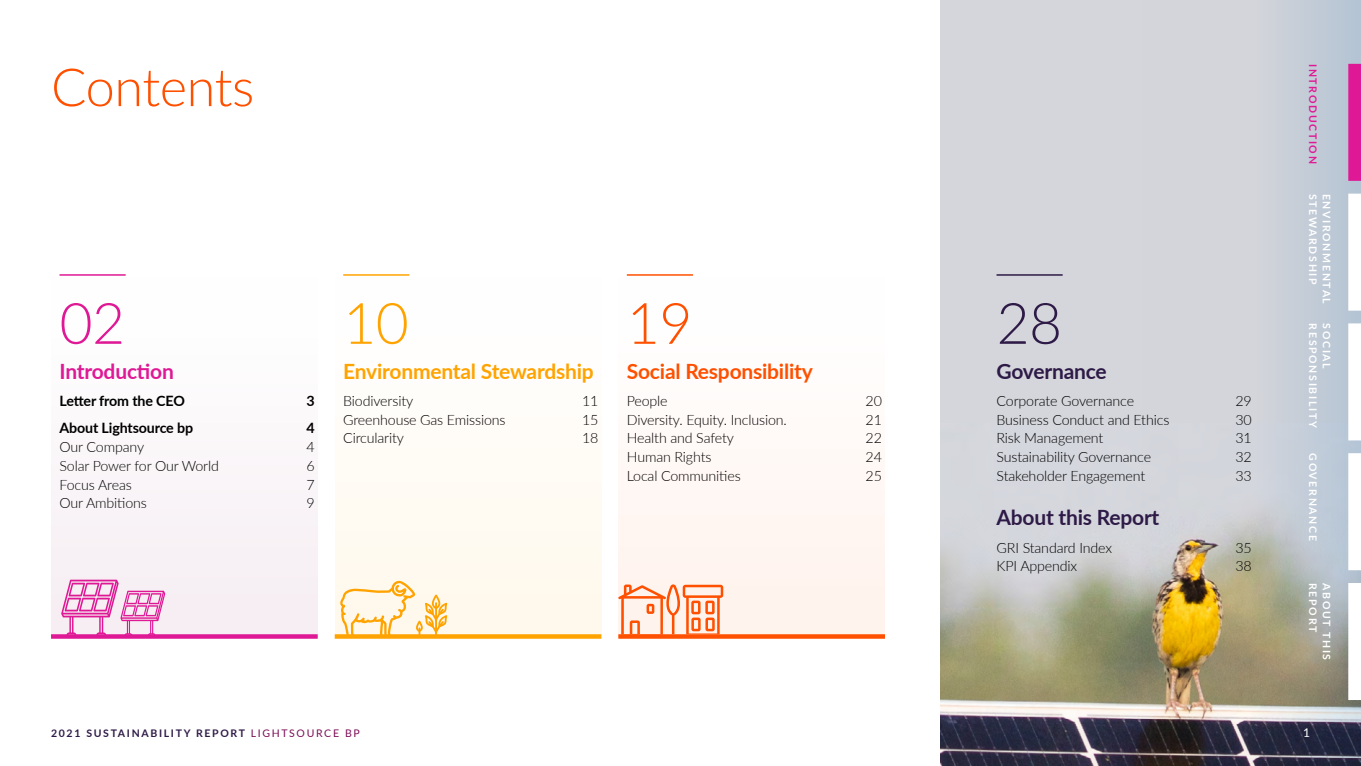
<style>
.page{position:relative;width:1361px;height:766px;background:#fff}
.page>*{position:absolute;margin:0;border:0;box-sizing:border-box;transform-origin:0 0}
.t1{font:300 57px "Lato";color:#df1995}
.t2{font:300 57px "Lato";color:#ffa300}
.t3{font:300 57px "Lato";color:#fe5000}
.t4{font:300 57px "Lato";color:#2e1a47}
.t5{font:300 52.5px "Lato";letter-spacing:-.01em;color:#fe5000}
.t6{font:700 21px "Lato";letter-spacing:-.01em;color:#2e1a47}
.t7{font:700 21px "Lato";letter-spacing:-.01em;color:#ffa300}
.t8{font:700 21px "Lato";letter-spacing:-.01em;color:#fe5000}
.t9{font:700 21px "Lato";letter-spacing:-.01em;color:#df1995}
.t10{font:300 14.25px "Lato";letter-spacing:-.01em;color:#000}
.t11{font:700 14.25px "Lato";letter-spacing:-.01em;color:#000}
.t12{font:12px "Lato";color:#fff}
.t13{font:700 10.5px "Lato";letter-spacing:.16em;color:#fff}
.t14{font:700 10.5px "Lato";letter-spacing:.16em;color:#2e1a47}
.t15{font:700 10.5px "Lato";letter-spacing:.16em;color:#df1995}
.s1{font-weight:400;color:#7b0b55}
</style>
<div class="page">
<div style="left:941px;top:0;width:420px;height:765px;background:#d5d6db"></div>
<img style="left:941px;top:550px;width:200px;height:215px">
<svg style="left:1141px;top:0;width:220px;height:765px"></svg>
<div style="left:51px;top:277px;width:267px;height:360px;background:#fbf7f9"></div>
<div style="left:618px;top:277px;width:267px;height:360px;background:#fff9f7"></div>
<div style="left:335px;top:277px;width:266px;height:360px;background:#fffcf7"></div>
<hr style="left:60px;top:274px;width:66px;height:1px;background:#df1995">
<hr style="left:627px;top:274px;width:66px;height:1px;background:#fe5000">
<hr style="left:343px;top:274px;width:66px;height:1px;background:#ffa300">
<hr style="left:996px;top:274px;width:66px;height:1px;background:#2e1a47">
<svg style="left:618px;top:584px;width:105px;height:50px"></svg>
<svg style="left:340px;top:580px;width:107px;height:54px"></svg>
<svg style="left:51px;top:634px;width:267px;height:4px"></svg>
<svg style="left:335px;top:634px;width:266px;height:4px"></svg>
<svg style="left:618px;top:634px;width:267px;height:4px"></svg>
<svg style="left:61px;top:579px;width:104px;height:57px"></svg>
<div style="left:1348px;top:64px;width:13px;height:117px;background:#df1995"></div>
<div style="left:1348px;top:193px;width:13px;height:117px;background:#fff"></div>
<div style="left:1348px;top:323px;width:13px;height:117px;background:#fff"></div>
<div style="left:1348px;top:453px;width:13px;height:117px;background:#fff"></div>
<div style="left:1348px;top:583px;width:13px;height:116px;background:#fff"></div>
<h2 class="t5" style="left:51px;top:51px;width:205px">Contents</h2>
<h1 class="t1" style="left:60px;top:283px;width:67px">02</h1>
<h1 class="t2" style="left:343px;top:283px;width:67px">10</h1>
<h1 class="t3" style="left:627px;top:283px;width:67px">19</h1>
<h3 class="t9" style="left:60px;top:355px;width:116px">Introduction</h3>
<p class="t11" style="left:60px;top:390px;width:127px">Letter from the CEO</p>
<p class="t11" style="left:306px;top:390px;width:10px">3</p>
<p class="t11" style="left:60px;top:417px;width:135px">About Lightsource bp</p>
<p class="t11" style="left:306px;top:417px;width:10px">4</p>
<p class="t10" style="left:60px;top:437px;width:86px">Our Company</p>
<p class="t10" style="left:306px;top:437px;width:10px">4</p>
<p class="t10" style="left:60px;top:455px;width:161px">Solar Power for Our World</p>
<p class="t10" style="left:306px;top:455px;width:10px">6</p>
<p class="t10" style="left:60px;top:474px;width:74px">Focus Areas</p>
<p class="t10" style="left:306px;top:474px;width:10px">7</p>
<p class="t10" style="left:60px;top:493px;width:89px">Our Ambitions</p>
<p class="t10" style="left:306px;top:493px;width:10px">9</p>
<h3 class="t7" style="left:343px;top:355px;width:252px">Environmental Stewardship</h3>
<p class="t10" style="left:343px;top:391px;width:71px">Biodiversity</p>
<p class="t10" style="left:582px;top:391px;width:18px">11</p>
<p class="t10" style="left:343px;top:409px;width:164px">Greenhouse Gas Emissions</p>
<p class="t10" style="left:582px;top:409px;width:18px">15</p>
<p class="t10" style="left:343px;top:428px;width:62px">Circularity</p>
<p class="t10" style="left:582px;top:428px;width:18px">18</p>
<h3 class="t8" style="left:627px;top:355px;width:188px">Social Responsibility</h3>
<p class="t10" style="left:627px;top:391px;width:42px">People</p>
<p class="t10" style="left:865px;top:391px;width:18px">20</p>
<p class="t10" style="left:627px;top:409px;width:162px">Diversity. Equity. Inclusion.</p>
<p class="t10" style="left:865px;top:409px;width:18px">21</p>
<p class="t10" style="left:627px;top:428px;width:109px">Health and Safety</p>
<p class="t10" style="left:865px;top:428px;width:18px">22</p>
<p class="t10" style="left:627px;top:447px;width:86px">Human Rights</p>
<p class="t10" style="left:865px;top:447px;width:18px">24</p>
<p class="t10" style="left:627px;top:466px;width:115px">Local Communities</p>
<p class="t10" style="left:865px;top:466px;width:18px">25</p>
<p class="t14" style="left:51px;top:725px;width:310px">2021 SUSTAINABILITY REPORT <span class="s1">LIGHTSOURCE BP</span></p>
<h1 class="t4" style="left:996px;top:283px;width:67px">28</h1>
<h3 class="t6" style="left:996px;top:355px;width:112px">Governance</h3>
<p class="t10" style="left:996px;top:391px;width:139px">Corporate Governance</p>
<p class="t10" style="left:1235px;top:391px;width:18px">29</p>
<p class="t10" style="left:996px;top:409px;width:174px">Business Conduct and Ethics</p>
<p class="t10" style="left:1235px;top:409px;width:18px">30</p>
<p class="t10" style="left:996px;top:428px;width:108px">Risk Management</p>
<p class="t10" style="left:1235px;top:428px;width:18px">31</p>
<p class="t10" style="left:996px;top:447px;width:156px">Sustainability Governance</p>
<p class="t10" style="left:1235px;top:447px;width:18px">32</p>
<p class="t10" style="left:996px;top:466px;width:150px">Stakeholder Engagement</p>
<p class="t10" style="left:1235px;top:466px;width:18px">33</p>
<h3 class="t6" style="left:996px;top:502px;width:164px">About this Report</h3>
<p class="t10" style="left:996px;top:537px;width:117px">GRI Standard Index</p>
<p class="t10" style="left:1235px;top:537px;width:18px">35</p>
<p class="t10" style="left:996px;top:556px;width:82px">KPI Appendix</p>
<p class="t10" style="left:1235px;top:556px;width:18px">38</p>
<p class="t15" style="left:1320px;top:64px;width:101px;rotate:90deg">INTRODUCTION</p>
<p class="t13" style="left:1320px;top:193px;width:92px;rotate:90deg">STEWARDSHIP</p>
<p class="t13" style="left:1334px;top:193px;width:112px;rotate:90deg">ENVIRONMENTAL</p>
<p class="t13" style="left:1320px;top:323px;width:106px;rotate:90deg">RESPONSIBILITY</p>
<p class="t13" style="left:1334px;top:323px;width:47px;rotate:90deg">SOCIAL</p>
<p class="t13" style="left:1320px;top:453px;width:89px;rotate:90deg">GOVERNANCE</p>
<p class="t13" style="left:1320px;top:583px;width:51px;rotate:90deg">REPORT</p>
<p class="t13" style="left:1334px;top:583px;width:79px;rotate:90deg">ABOUT THIS</p>
<p class="t12" style="left:1303px;top:724px;width:8px">1</p>
</div>
